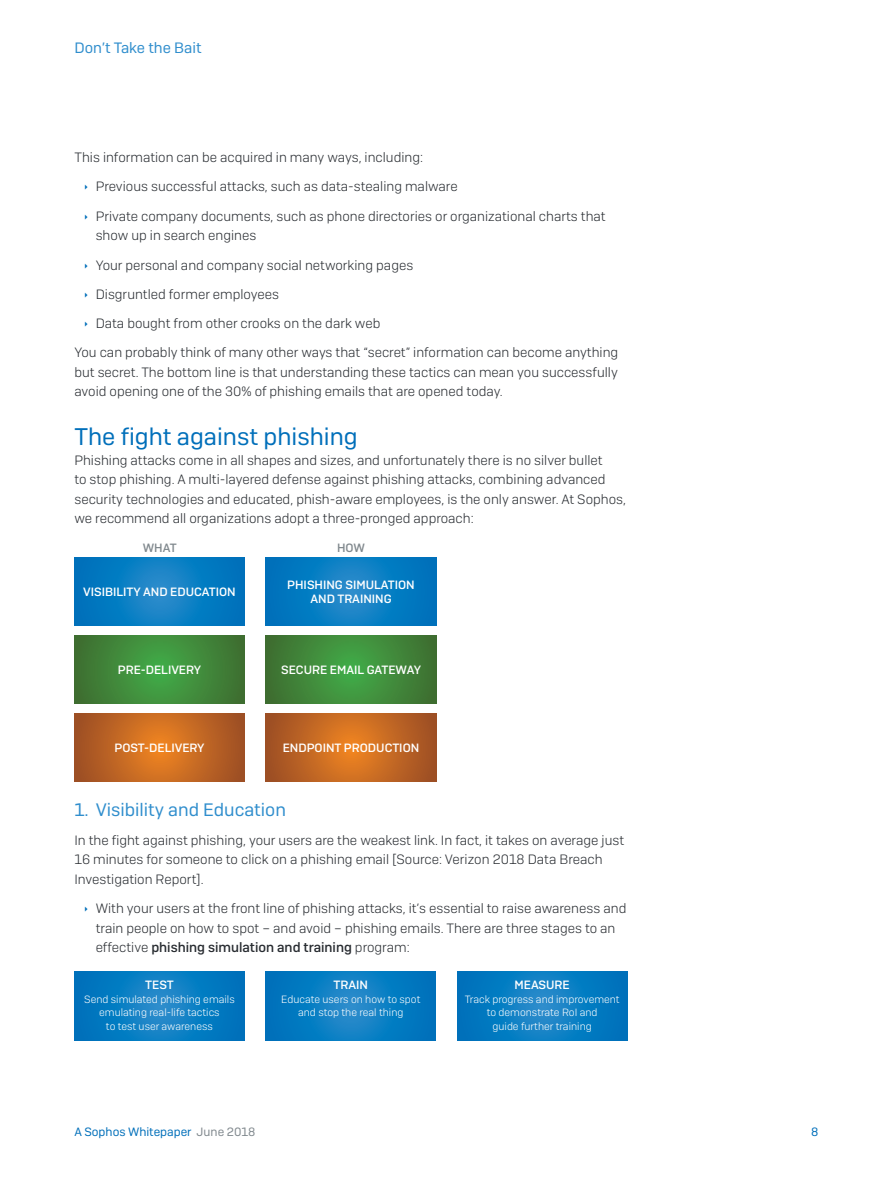
<style>
.page{position:relative;width:893px;height:1191px;background:#fff}
.page>*{position:absolute;margin:0;border:0;box-sizing:border-box;transform-origin:0 0}
.Subheading_1{font:24px "Sophos Sans";color:#006fba}
.t1{font:18px "Sophos Sans";color:#308ecd}
.t2{font:15px "Sophos Sans";color:#308ecd}
.Body_Copy{font:300 13.5px/19.5px "Sophos Sans";color:#282c31}
.Table_Header{font:500 12px/13.5px "Sophos Sans";color:#fff;text-align:center}
.t3{font:12px "Sophos Sans";color:#006fba}
.Table_Left_Column{font:500 12px "Sophos Sans";color:#81898e}
.Table_Body_Copy{font:300 10.5px/13.5px "Sophos Sans";color:#fff;text-align:center}
.s1{font-weight:500}
.s2{color:#81898e}
</style>
<div class="page">
<svg style="left:74px;top:557px;width:170px;height:68px;background:#097cc1"></svg>
<svg style="left:266px;top:557px;width:170px;height:68px;background:#097cc1"></svg>
<svg style="left:74px;top:635px;width:170px;height:68px;background:#40883a"></svg>
<svg style="left:266px;top:635px;width:170px;height:68px;background:#40883a"></svg>
<svg style="left:74px;top:713px;width:170px;height:68px;background:#c06523"></svg>
<svg style="left:266px;top:713px;width:170px;height:68px;background:#c06523"></svg>
<svg style="left:74px;top:971px;width:170px;height:69px;background:#097bc1"></svg>
<svg style="left:266px;top:971px;width:170px;height:69px;background:#097bc1"></svg>
<svg style="left:457px;top:971px;width:170px;height:69px;background:#097bc1"></svg>
<p class="t2" style="left:74px;top:39px;width:129px">Don’t Take the Bait</p>
<p class="Body_Copy" style="left:74px;top:147px;width:350px">This information can be acquired in many ways, including:</p>
<p class="Body_Copy" style="left:96px;top:177px;width:363px">Previous successful attacks, such as data-stealing malware</p>
<p class="Body_Copy" style="left:96px;top:206px;width:511px">Private company documents, such as phone directories or organizational charts that show up in search engines</p>
<p class="Body_Copy" style="left:96px;top:255px;width:319px">Your personal and company social networking pages</p>
<p class="Body_Copy" style="left:96px;top:284px;width:185px">Disgruntled former employees</p>
<p class="Body_Copy" style="left:96px;top:313px;width:286px">Data bought from other crooks on the dark web</p>
<p class="Body_Copy" style="left:74px;top:342px;width:545px;text-align:justify">You can probably think of many other ways that “secret” information can become anything but secret. The bottom line is that understanding these tactics can mean you successfully avoid opening one of the 30% of phishing emails that are opened today.</p>
<p class="Subheading_1" style="left:74px;top:422px;width:285px">The fight against phishing</p>
<p class="Body_Copy" style="left:74px;top:450px;width:553px">Phishing attacks come in all shapes and sizes, and unfortunately there is no silver bullet<br>to stop phishing. A multi-layered defense against phishing attacks, combining advanced security technologies and educated, phish-aware employees, is the only answer. At Sophos, we recommend all organizations adopt a three-pronged approach:</p>
<p class="Table_Left_Column" style="left:143px;top:540px;width:35px">WHAT</p>
<p class="Table_Left_Column" style="left:337px;top:540px;width:29px">HOW</p>
<p class="Table_Header" style="left:83px;top:585px;width:154px">VISIBILITY AND EDUCATION</p>
<p class="Table_Header" style="left:287px;top:578px;width:129px">PHISHING SIMULATION<br>AND TRAINING</p>
<p class="Table_Header" style="left:118px;top:663px;width:85px">PRE-DELIVERY</p>
<p class="Table_Header" style="left:281px;top:663px;width:141px">SECURE EMAIL GATEWAY</p>
<p class="Table_Header" style="left:114px;top:741px;width:92px">POST-DELIVERY</p>
<p class="Table_Header" style="left:283px;top:741px;width:138px">ENDPOINT PRODUCTION</p>
<p class="t1" style="left:74px;top:798px;width:213px">1. Visibility and Education</p>
<p class="Body_Copy" style="left:74px;top:830px;width:551px">In the fight against phishing, your users are the weakest link. In fact, it takes on average just<br>16 minutes for someone to click on a phishing email [Source: Verizon 2018 Data Breach<br>Investigation Report].</p>
<p class="Body_Copy" style="left:96px;top:898px;width:532px">With your users at the front line of phishing attacks, it’s essential to raise awareness and train people on how to spot – and avoid – phishing emails. There are three stages to an effective <span class="s1">phishing simulation and training</span> program:</p>
<p class="Table_Header" style="left:145px;top:978px;width:30px">TEST</p>
<p class="Table_Body_Copy" style="left:84px;top:992px;width:152px">Send simulated phishing emails emulating real-life tactics<br>to test user awareness</p>
<p class="Table_Header" style="left:514px;top:978px;width:57px">MEASURE</p>
<p class="Table_Body_Copy" style="left:465px;top:992px;width:156px">Track progress and improvement to demonstrate RoI and<br>guide further training</p>
<p class="Table_Header" style="left:334px;top:978px;width:36px">TRAIN</p>
<p class="Table_Body_Copy" style="left:281px;top:992px;width:141px">Educate users on how to spot and stop the real thing</p>
<p class="t3" style="left:74px;top:1124px;width:183px">A Sophos Whitepaper <span class="s2">June 2018</span></p>
<p class="t3" style="left:811px;top:1124px;width:9px">8</p>
</div>
